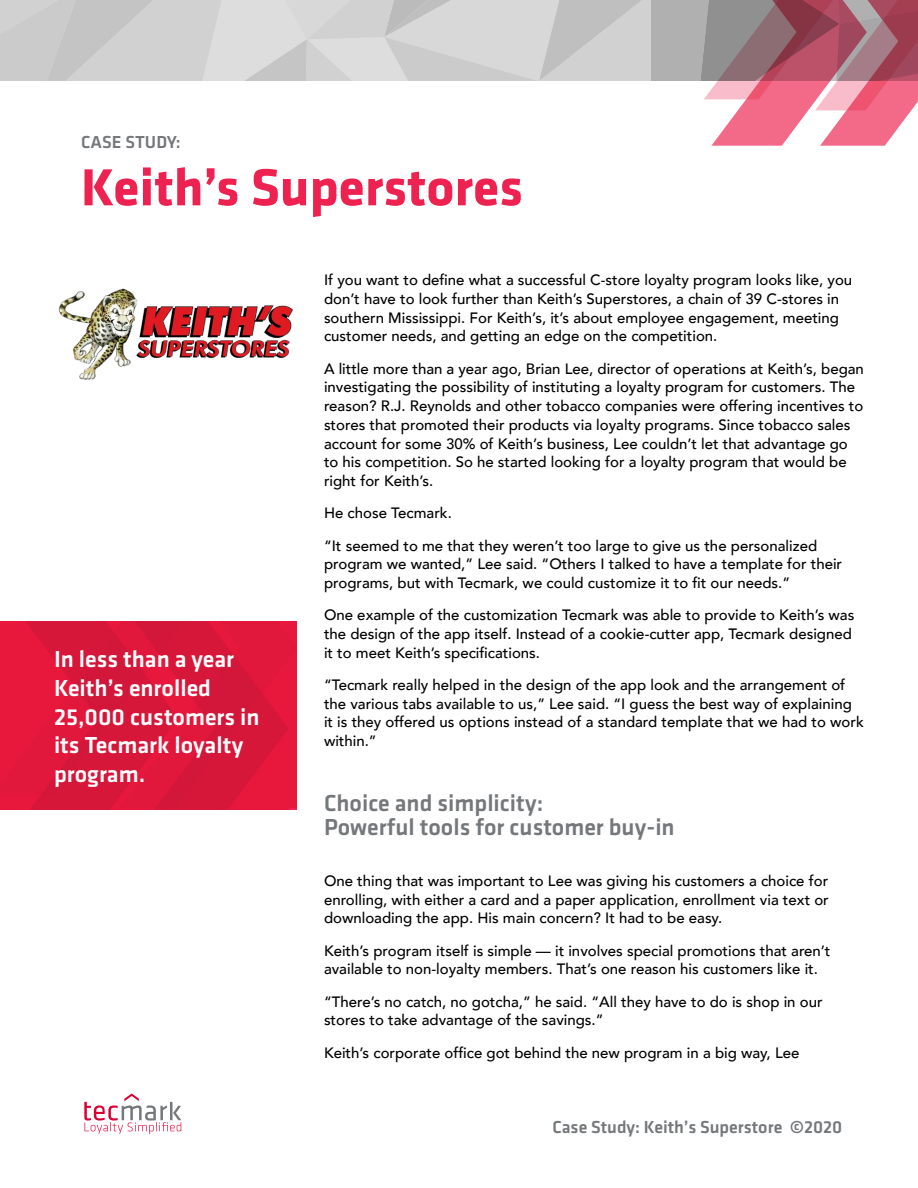
<style>
.page{position:relative;width:918px;height:1188px;background:#fff}
.page>*{position:absolute;margin:0;border:0;box-sizing:border-box;transform-origin:0 0}
.t1{font:700 54px "Klavika Basic";color:#ee2250}
.t2{font:500 24px/28.8px "Klavika Basic";color:#fff}
.t3{font:500 24px/24px "Klavika Basic";color:#75787b}
.t4{font:500 18px "Klavika Basic";color:#75787b}
.t5{font:500 15px/18.8px "Avenir";color:#000}
</style>
<div class="page">
<svg style="left:84px;top:1094px;width:97px;height:40px"></svg>
<svg style="left:0;top:0;width:918px;height:146px"></svg>
<svg style="left:0;top:621px;width:297px;height:189px;background:#dd173a"></svg>
<img style="left:58px;top:288px;width:235px;height:92px">
<p class="t4" style="left:81px;top:130px;width:101px">CASE STUDY:</p>
<h1 class="t1" style="left:81px;top:148px;width:443px">Keith’s Superstores</h1>
<h2 class="t2" style="left:54px;top:644px;width:207px">In less than a year<br>Keith’s enrolled<br>25,000 customers in its Tecmark loyalty program.</h2>
<p class="t5" style="left:324px;top:270px;width:530px">If you want to define what a successful C-store loyalty program looks like, you don’t have to look further than Keith’s Superstores, a chain of 39 C-stores in southern Mississippi. For Keith’s, it’s about employee engagement, meeting customer needs, and getting an edge on the competition.</p>
<p class="t5" style="left:324px;top:358px;width:542px">A little more than a year ago, Brian Lee, director of operations at Keith’s, began investigating the possibility of instituting a loyalty program for customers. The reason? R.J. Reynolds and other tobacco companies were offering incentives to stores that promoted their products via loyalty programs. Since tobacco sales account for some 30% of Keith’s business, Lee couldn’t let that advantage go to his competition. So he started looking for a loyalty program that would be right for Keith’s.</p>
<p class="t5" style="left:324px;top:496px;width:495px;line-height:32.2px">He chose Tecmark.<br>“It seemed to me that they weren’t too large to give us the personalized</p>
<p class="t5" style="left:324px;top:554px;width:520px">program we wanted,” Lee said. “Others I talked to have a template for their programs, but with Tecmark, we could customize it to fit our needs.”</p>
<p class="t5" style="left:324px;top:605px;width:532px">One example of the customization Tecmark was able to provide to Keith’s was the design of the app itself. Instead of a cookie-cutter app, Tecmark designed it to meet Keith’s specifications.</p>
<p class="t5" style="left:324px;top:675px;width:541px">“Tecmark really helped in the design of the app look and the arrangement of the various tabs available to us,” Lee said. “I guess the best way of explaining it is they offered us options instead of a standard template that we had to work within.”</p>
<h2 class="t3" style="left:324px;top:790px;width:352px">Choice and simplicity:<br>Powerful tools for customer buy-in</h2>
<p class="t5" style="left:324px;top:870px;width:506px;text-align:justify">One thing that was important to Lee was giving his customers a choice for enrolling, with either a card and a paper application, enrollment via text or downloading the app. His main concern? It had to be easy.</p>
<p class="t5" style="left:324px;top:940px;width:508px">Keith’s program itself is simple — it involves special promotions that aren’t available to non-loyalty members. That’s one reason his customers like it.</p>
<p class="t5" style="left:324px;top:991px;width:500px">“There’s no catch, no gotcha,” he said. “All they have to do is shop in our stores to take advantage of the savings.”</p>
<p class="t5" style="left:324px;top:1042px;width:477px">Keith’s corporate office got behind the new program in a big way, Lee</p>
<p class="t4" style="left:552px;top:1115px;width:291px">Case Study: Keith’s Superstore ©2020</p>
</div>
